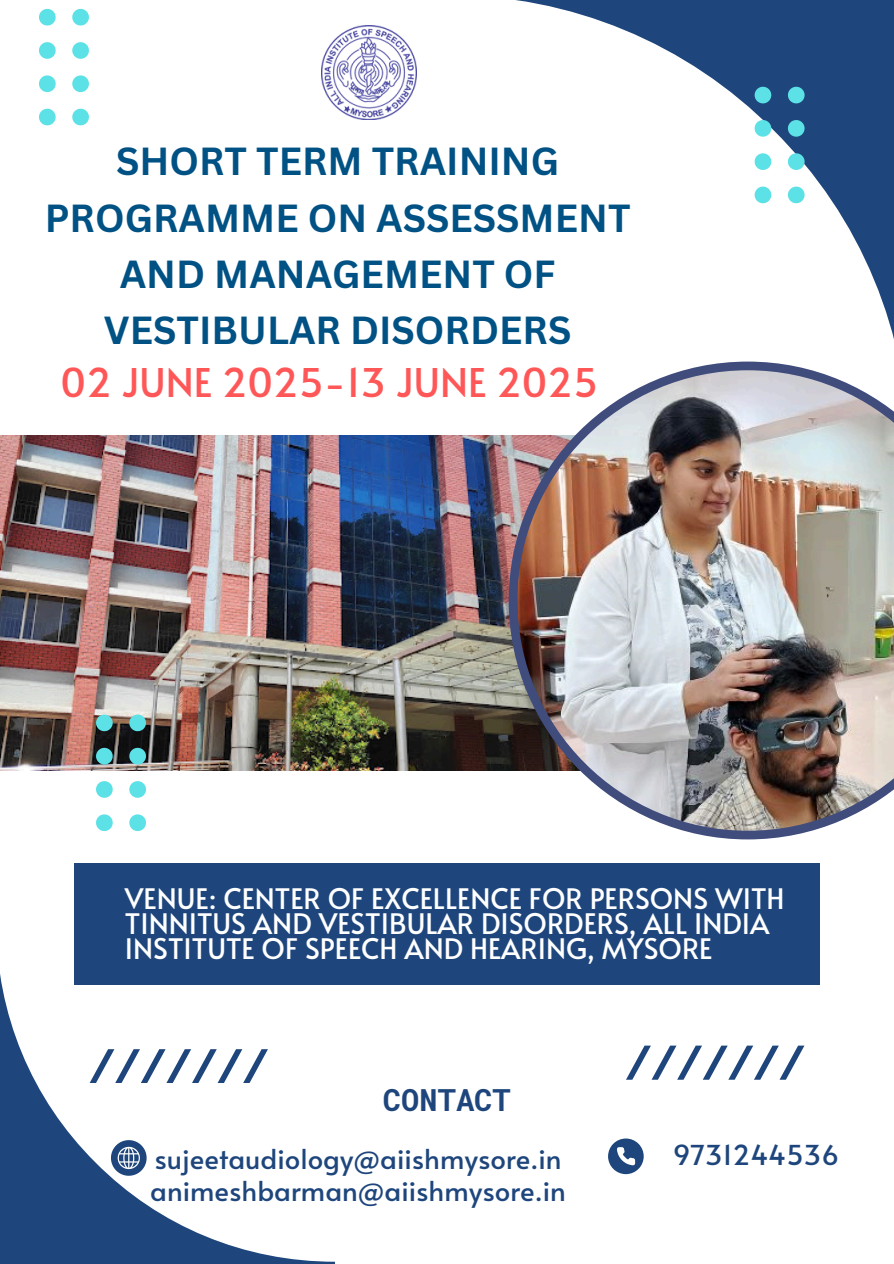
<style>
.page{position:relative;width:894px;height:1264px;background:#fff}
.page>*{position:absolute;margin:0;border:0;box-sizing:border-box;transform-origin:0 0}
.t1{font:39.45px "Alata";color:#ff5757}
.t2{font:700 38.1px/56.2px "Canva Sans";color:#005184;text-align:center}
.t3{font:700 30.45px "Roboto Mono";color:#1e467c}
.t4{font:28.2px/25.2px "Alata";color:#fff}
.t5{font:27.45px "Alata";color:#1e467c}
</style>
<div class="page">
<img style="left:0;top:435px;width:508px;height:335px">
<img style="left:508px;top:456px;width:385px;height:383px">
<svg style="left:447px;top:0;width:446px;height:456px"></svg>
<svg style="left:0;top:974px;width:335px;height:289px"></svg>
<div style="left:74px;top:863px;width:745px;height:121px;background:#1e467c"></div>
<svg style="left:754px;top:87px;width:17px;height:16px"></svg>
<svg style="left:754px;top:120px;width:17px;height:17px"></svg>
<svg style="left:754px;top:153px;width:17px;height:17px"></svg>
<svg style="left:754px;top:187px;width:17px;height:16px"></svg>
<svg style="left:787px;top:87px;width:17px;height:16px"></svg>
<svg style="left:787px;top:120px;width:17px;height:17px"></svg>
<svg style="left:787px;top:153px;width:17px;height:17px"></svg>
<svg style="left:787px;top:187px;width:17px;height:16px"></svg>
<svg style="left:96px;top:714px;width:17px;height:17px"></svg>
<svg style="left:96px;top:747px;width:17px;height:17px"></svg>
<svg style="left:96px;top:781px;width:17px;height:16px"></svg>
<svg style="left:96px;top:814px;width:17px;height:17px"></svg>
<svg style="left:129px;top:714px;width:17px;height:17px"></svg>
<svg style="left:129px;top:747px;width:17px;height:17px"></svg>
<svg style="left:129px;top:781px;width:17px;height:16px"></svg>
<svg style="left:129px;top:814px;width:17px;height:17px"></svg>
<svg style="left:89px;top:1049px;width:179px;height:33px"></svg>
<svg style="left:626px;top:1045px;width:178px;height:34px"></svg>
<svg style="left:608px;top:1138px;width:35px;height:36px"></svg>
<svg style="left:111px;top:1140px;width:35px;height:35px"></svg>
<img style="left:321px;top:25px;width:95px;height:95px">
<svg style="left:39px;top:9px;width:17px;height:17px"></svg>
<svg style="left:39px;top:42px;width:17px;height:17px"></svg>
<svg style="left:39px;top:75px;width:17px;height:17px"></svg>
<svg style="left:39px;top:109px;width:17px;height:16px"></svg>
<svg style="left:72px;top:9px;width:17px;height:17px"></svg>
<svg style="left:72px;top:42px;width:17px;height:17px"></svg>
<svg style="left:72px;top:75px;width:17px;height:17px"></svg>
<svg style="left:72px;top:109px;width:17px;height:16px"></svg>
<p class="t2" style="left:45px;top:132px;width:587px">SHORT TERM TRAINING<br>PROGRAMME ON ASSESSMENT<br>AND MANAGEMENT OF<br>VESTIBULAR DISORDERS</p>
<p class="t1" style="left:61px;top:353px;width:539px">02 JUNE 2025-13 JUNE 2025</p>
<p class="t4" style="left:125px;top:884px;width:661px">VENUE: CENTER OF EXCELLENCE FOR PERSONS WITH<br>TINNITUS AND VESTIBULAR DISORDERS, ALL INDIA<br>INSTITUTE OF SPEECH AND HEARING, MYSORE</p>
<p class="t3" style="left:383px;top:1079px;width:129px">CONTACT</p>
<p class="t5" style="left:154px;top:1138px;width:408px">sujeetaudiology@aiishmysore.in</p>
<h1 class="t5" style="left:150px;top:1171px;width:417px">animeshbarman@aiishmysore.in</h1>
<h2 class="t5" style="left:672px;top:1135px;width:168px">9731244536</h2>
</div>
